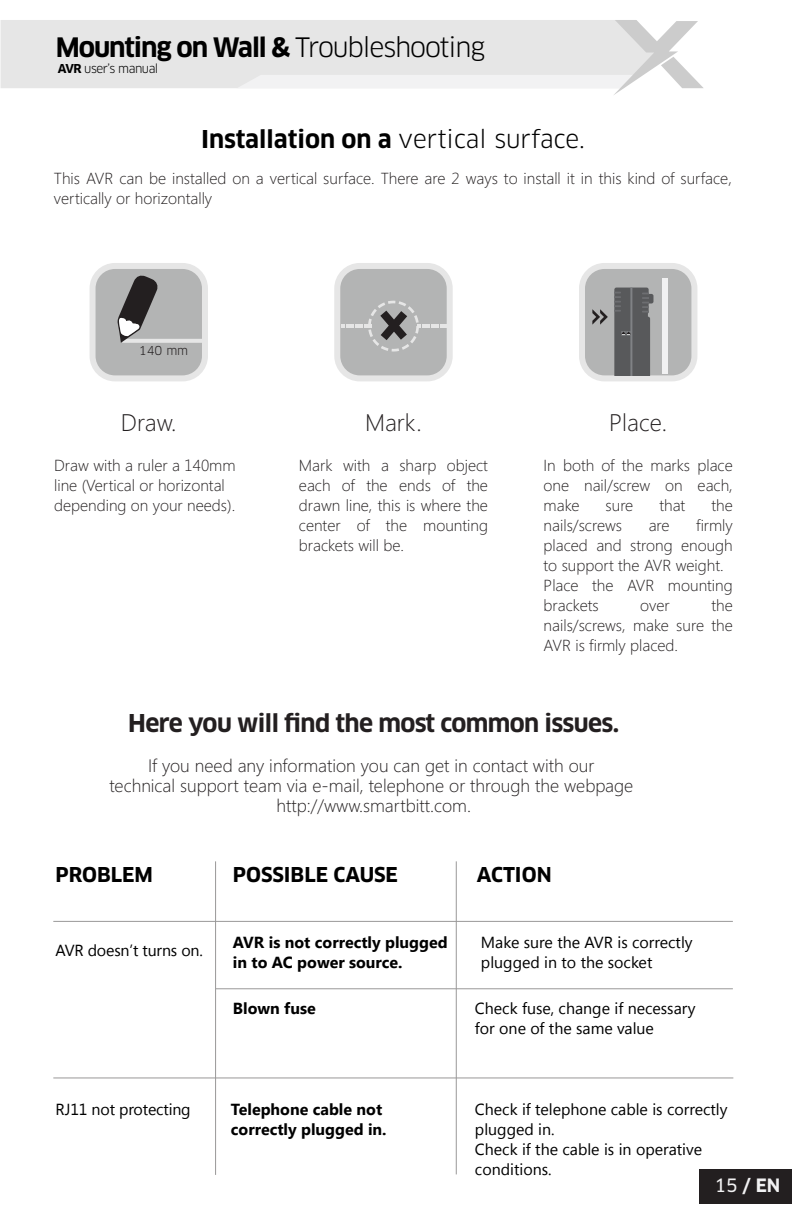
<style>
.page{position:relative;width:792px;height:1224px;background:#fff}
.page>*{position:absolute;margin:0;border:0;box-sizing:border-box;transform-origin:0 0}
.t1{font:700 26.2px "Clan OT";letter-spacing:-.045em;color:#000}
.t2{font:700 24px "Clan OT";letter-spacing:-.025em;color:#231f20}
.t3{font:24px "Clan OT";color:#000}
.t4{font:300 24px "Segoe";color:#231f20}
.t5{font:700 20px "Clan OT";color:#000}
.t6{font:300 18px/20px "Segoe";color:#231f20;text-align:center}
.t7{font:700 18px "Clan OT";color:#f1f1f2}
.t8{font:300 16px/20px "Segoe";color:#231f20}
.t9{font:16px/20px "Segoe UI";color:#000}
.t10{font:700 16px/20px "Segoe UI";color:#000}
.t11{font:12px "Clan OT";letter-spacing:-.045em;color:#000}
.t12{font:12px "Clan OT";color:#231f20}
.s1{font-weight:400}
.s2{font-weight:700}
.s3{font-family:"Clan OT News";font-weight:400}
</style>
<div class="page">
<div style="left:699px;top:1169px;width:93px;height:34px;background:#231f20"></div>
<div style="left:1px;top:20px;width:236px;height:68px;background:#e6e6e6"></div>
<svg style="left:237px;top:20px;width:466px;height:75px"></svg>
<div style="left:93px;top:266px;width:112px;height:112px;background:#b3b4b4;border-radius:22px"></div>
<div style="left:90px;top:263px;width:118px;height:118px;border:6px solid #e6e6e6;border-radius:22px"></div>
<div style="left:337px;top:266px;width:113px;height:112px;background:#b3b4b4;border-radius:22px"></div>
<div style="left:334px;top:263px;width:119px;height:118px;border:6px solid #e6e6e6;border-radius:22px"></div>
<div style="left:582px;top:266px;width:112px;height:112px;background:#b3b4b4;border-radius:22px"></div>
<div style="left:579px;top:263px;width:118px;height:118px;border:6px solid #e6e6e6;border-radius:22px"></div>
<hr style="left:122px;top:339px;width:83px;height:4px;background:#e6e6e6">
<svg style="left:117px;top:275px;width:41px;height:68px"></svg>
<svg style="left:342px;top:301px;width:106px;height:51px"></svg>
<div style="left:662px;top:278px;width:5px;height:96px;background:#f1f1f2"></div>
<div style="left:646px;top:294px;width:7px;height:10px;background:#58595b;border-radius:2px"></div>
<svg style="left:614px;top:288px;width:36px;height:87px;background:#5c5d5f"></svg>
<svg style="left:592px;top:309px;width:16px;height:16px"></svg>
<hr style="left:53px;top:921px;width:680px;height:1px;background:#999898">
<hr style="left:216px;top:988px;width:517px;height:1px;background:#999898">
<hr style="left:53px;top:1077px;width:680px;height:1px;background:#999898">
<hr style="left:215px;top:861px;width:1px;height:314px;background:#999898">
<hr style="left:456px;top:861px;width:1px;height:313px;background:#999898">
<h1 class="t1" style="left:56px;top:32px;width:431px">Mounting on Wall &amp; <span class="s1">Troubleshooting</span></h1>
<p class="t11" style="left:58px;top:61px;width:102px"><span class="s2">AVR</span> user’s manual</p>
<h2 class="t3" style="left:201px;top:125px;width:385px"><span class="s2">Installation on a</span> vertical surface.</h2>
<p class="t8" style="left:54px;top:169px;width:680px">This AVR can be installed on a vertical surface. There are 2 ways to install it in this kind of surface, vertically or horizontally</p>
<p class="t12" style="left:139px;top:344px;width:51px">140 mm</p>
<h2 class="t4" style="left:121px;top:409px;width:57px">Draw.</h2>
<p class="t8" style="left:54px;top:455px;width:183px">Draw with a ruler a 140mm line (Vertical or horizontal depending on your needs).</p>
<h2 class="t4" style="left:365px;top:409px;width:58px">Mark.</h2>
<p class="t8" style="left:299px;top:455px;width:191px;text-align:justify">Mark with a sharp object each of the ends of the drawn line, this is where the center of the mounting brackets will be.</p>
<h2 class="t4" style="left:609px;top:409px;width:59px">Place.</h2>
<p class="t8" style="left:544px;top:455px;width:191px;text-align:justify">In both of the marks place one nail/screw on each, make</p>
<p class="t8" style="left:606px;top:495px;width:29px">sure</p>
<p class="t8" style="left:659px;top:495px;width:27px">that</p>
<p class="t8" style="left:711px;top:495px;width:23px">the</p>
<p class="t8" style="left:544px;top:515px;width:80px">nails/screws</p>
<p class="t8" style="left:649px;top:515px;width:22px">are</p>
<p class="t8" style="left:544px;top:515px;width:191px;text-indent:153px">firmly placed and strong enough to support the AVR weight.<br>Place the AVR mounting brackets</p>
<p class="t8" style="left:544px;top:595px;width:191px;text-align:justify;text-indent:168px">the nails/screws, make sure the AVR is firmly placed.</p>
<p class="t8" style="left:640px;top:595px;width:31px">over</p>
<h2 class="t2" style="left:128px;top:709px;width:493px">Here you will find the most common issues.</h2>
<p class="t6" style="left:109px;top:756px;width:525px">If you need any information you can get in contact with our<br>technical support team via e-mail, telephone or through the webpage http://www.smartbitt.com.</p>
<p class="t5" style="left:55px;top:863px;width:99px">PROBLEM</p>
<p class="t5" style="left:477px;top:863px;width:76px">ACTION</p>
<p class="t5" style="left:233px;top:863px;width:167px">POSSIBLE CAUSE</p>
<p class="t9" style="left:55px;top:940px;width:149px">AVR doesn’t turns on.</p>
<p class="t9" style="left:55px;top:1099px;width:137px">RJ11 not protecting</p>
<p class="t10" style="left:233px;top:932px;width:216px">AVR is not correctly plugged in to AC power source.</p>
<p class="t9" style="left:481px;top:932px;width:213px">Make sure the AVR is correctly plugged in to the socket</p>
<p class="t10" style="left:233px;top:998px;width:84px">Blown fuse</p>
<p class="t9" style="left:475px;top:998px;width:222px">Check fuse, change if necessary for one of the same value</p>
<p class="t10" style="left:231px;top:1098px;width:157px">Telephone cable not correctly plugged in.</p>
<p class="t9" style="left:475px;top:1099px;width:254px">Check if telephone cable is correctly plugged in.<br>Check if the cable is in operative conditions.</p>
<p class="t7" style="left:714px;top:1175px;width:67px"><span class="s3">15</span> / EN</p>
</div>
